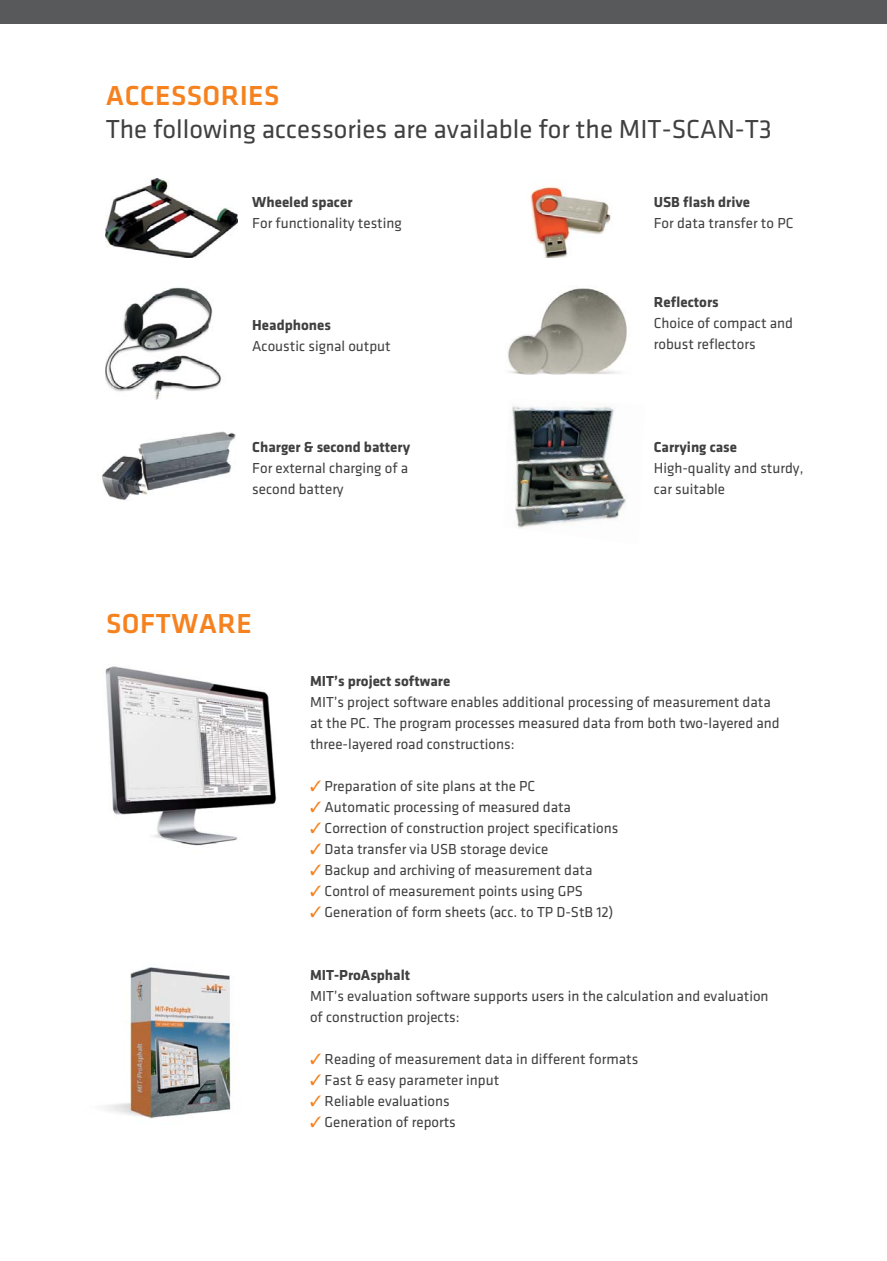
<style>
.page{position:relative;width:887px;height:1261px;background:#fff}
.page>*{position:absolute;margin:0;border:0;box-sizing:border-box;transform-origin:0 0}
.t1{font:500 28.5px "Klavika";letter-spacing:.015em;color:#f5821f}
.t2{font:27px "Klavika";color:#404041}
.t3{font:15px/21px "Klavika";color:#404041}
.t4{font:700 15px "Klavika";color:#404041}
.s1{color:#f5821f}
</style>
<div class="page">
<div style="left:0;top:0;width:887px;height:23px;background:#58595b"></div>
<img style="left:105px;top:179px;width:133px;height:79px">
<img style="left:106px;top:287px;width:116px;height:113px">
<img style="left:98px;top:431px;width:138px;height:69px">
<img style="left:530px;top:186px;width:81px;height:72px">
<img style="left:508px;top:288px;width:119px;height:86px">
<img style="left:105px;top:666px;width:172px;height:180px">
<img style="left:511px;top:406px;width:115px;height:123px">
<img style="left:105px;top:967px;width:128px;height:152px">
<h1 class="t1" style="left:106px;top:85px;width:175px">ACCESSORIES</h1>
<h2 class="t2" style="left:106px;top:118px;width:668px">The following accessories are available for the MIT-SCAN-T3</h2>
<p class="t4" style="left:252px;top:196px;width:102px">Wheeled spacer</p>
<p class="t3" style="left:252px;top:214px;width:151px">For functionality testing</p>
<p class="t4" style="left:252px;top:319px;width:80px">Headphones</p>
<p class="t3" style="left:252px;top:337px;width:140px">Acoustic signal output</p>
<p class="t4" style="left:252px;top:441px;width:159px">Charger &amp; second battery</p>
<p class="t3" style="left:252px;top:459px;width:158px">For external charging of a second battery</p>
<h1 class="t1" style="left:106px;top:612px;width:147px">SOFTWARE</h1>
<p class="t4" style="left:654px;top:196px;width:98px">USB flash drive</p>
<p class="t3" style="left:654px;top:214px;width:141px">For data transfer to PC</p>
<p class="t4" style="left:654px;top:297px;width:66px">Reflectors</p>
<p class="t3" style="left:654px;top:314px;width:141px">Choice of compact and robust reflectors</p>
<p class="t4" style="left:654px;top:441px;width:85px">Carrying case</p>
<p class="t3" style="left:654px;top:459px;width:151px">High-quality and sturdy, car suitable</p>
<p class="t4" style="left:310px;top:675px;width:142px">MIT’s project software</p>
<p class="t3" style="left:310px;top:693px;width:471px">MIT’s project software enables additional processing of measurement data at the PC. The program processes measured data from both two-layered and three-layered road constructions:</p>
<p class="t3" style="left:310px;top:777px;width:227px"><span class="s1">✓</span> Preparation of site plans at the PC</p>
<p class="t3" style="left:310px;top:798px;width:262px"><span class="s1">✓</span> Automatic processing of measured data</p>
<p class="t3" style="left:310px;top:819px;width:310px"><span class="s1">✓</span> Correction of construction project specifications</p>
<p class="t3" style="left:310px;top:840px;width:240px"><span class="s1">✓</span> Data transfer via USB storage device</p>
<p class="t3" style="left:310px;top:861px;width:284px"><span class="s1">✓</span> Backup and archiving of measurement data</p>
<p class="t3" style="left:310px;top:882px;width:274px"><span class="s1">✓</span> Control of measurement points using GPS</p>
<p class="t3" style="left:310px;top:903px;width:305px"><span class="s1">✓</span> Generation of form sheets (acc. to TP D-StB 12)</p>
<p class="t4" style="left:310px;top:969px;width:102px">MIT-ProAsphalt</p>
<p class="t3" style="left:310px;top:987px;width:460px">MIT’s evaluation software supports users in the calculation and evaluation of construction projects:</p>
<p class="t3" style="left:310px;top:1050px;width:330px"><span class="s1">✓</span> Reading of measurement data in different formats</p>
<p class="t3" style="left:310px;top:1071px;width:191px"><span class="s1">✓</span> Fast &amp; easy parameter input</p>
<p class="t3" style="left:310px;top:1092px;width:141px"><span class="s1">✓</span> Reliable evaluations</p>
<p class="t3" style="left:310px;top:1113px;width:147px"><span class="s1">✓</span> Generation of reports</p>
</div>
